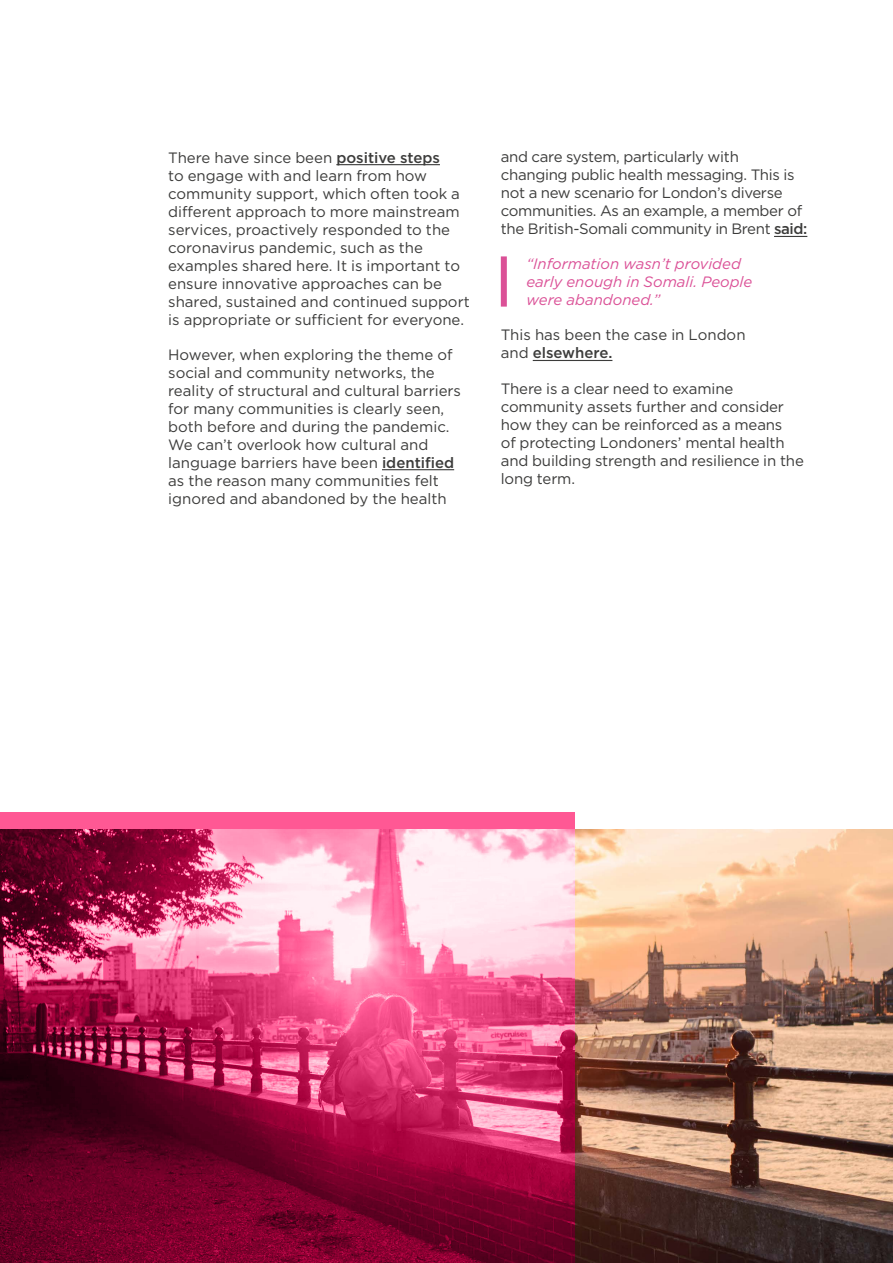
<style>
.page{position:relative;width:893px;height:1263px;background:#fff}
.page>*{position:absolute;margin:0;border:0;box-sizing:border-box;transform-origin:0 0}
.t1{font:15px/18px "Gotham";color:#3c3c3b}
.t2{font:15px/18px "Gotham";letter-spacing:-.02em;color:#3c3c3b}
.t3{font:italic 15px/18px "Gotham";color:#db5197}
.s1{font-weight:500}
</style>
<div class="page">
<hr style="left:774px;top:236px;width:33px;height:1px;background:#3c3c3b">
<hr style="left:533px;top:360px;width:79px;height:1px;background:#3c3c3b">
<hr style="left:336px;top:164px;width:104px;height:1px;background:#3c3c3b">
<hr style="left:382px;top:469px;width:72px;height:1px;background:#3c3c3b">
<img style="left:575px;top:829px;width:317px;height:433px">
<svg style="left:0;top:812px;width:575px;height:451px"></svg>
<div style="left:501px;top:256px;width:6px;height:51px;background:#db5197"></div>
<p class="t1" style="left:168px;top:148px;width:303px">There have since been <span class="s1">positive steps<br></span>to engage with and learn from how community support, which often took a different approach to more mainstream services, proactively responded to the coronavirus pandemic, such as the examples shared here. It is important to ensure innovative approaches can be shared, sustained and continued support is appropriate or sufficient for everyone.</p>
<p class="t1" style="left:168px;top:345px;width:294px">However, when exploring the theme of social and community networks, the reality of structural and cultural barriers for many communities is clearly seen, both before and during the pandemic.<br>We can’t overlook how cultural and language barriers have been <span class="s1">identified </span>as the reason many communities felt ignored and abandoned by the health</p>
<p class="t2" style="left:501px;top:148px;width:308px">and care system, particularly with changing public health messaging. This is not a new scenario for London’s diverse communities. As an example, a member of the British-Somali community in Brent <span class="s1">said:</span></p>
<p class="t3" style="left:526px;top:255px;width:228px">“Information wasn’t provided early enough in Somali. People were abandoned.”</p>
<p class="t1" style="left:501px;top:326px;width:246px">This has been the case in London and <span class="s1">elsewhere.</span></p>
<p class="t1" style="left:501px;top:379px;width:305px">There is a clear need to examine community assets further and consider how they can be reinforced as a means<br>of protecting Londoners’ mental health and building strength and resilience in the long term.</p>
</div>
